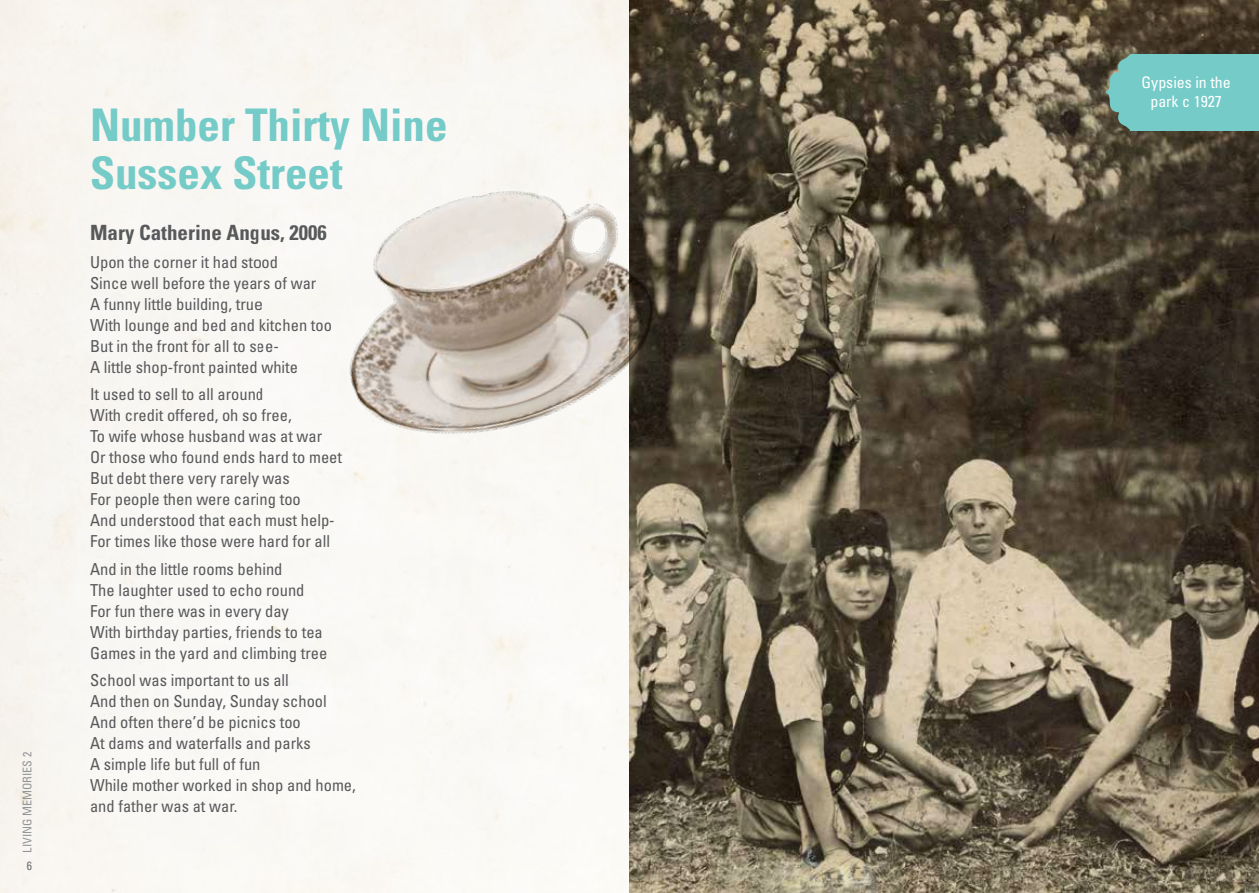
<style>
.page{position:relative;width:1259px;height:893px;background:#fff}
.page>*{position:absolute;margin:0;border:0;box-sizing:border-box;transform-origin:0 0}
.t1{font:700 condensed 45px/48px "Univers";color:#74cbc8}
.t2{font:700 condensed 21px "Univers";color:#58595b}
.t3{font:condensed 16.5px/21px "Univers";color:#58595b}
.t4{font:condensed 15.9px/19px "Univers";color:#fff;text-align:center}
.t5{font:condensed 12px "Univers";color:#939598}
.t6{font:condensed 12px "Univers";color:#6d6e71}
</style>
<div class="page">
<img style="left:629px;top:0;width:630px;height:893px">
<div style="left:1130px;top:54px;width:129px;height:76px;background:#74cbc8"></div>
<svg style="left:1106px;top:54px;width:24px;height:76px;background:#689990"></svg>
<img style="left:258px;top:114px;width:475px;height:398px">
<p class="t5" style="left:20px;top:853px;width:102px;rotate:-90deg">LIVING MEMORIES 2</p>
<p class="t6" style="left:27px;top:859px;width:7px">6</p>
<h1 class="t1" style="left:90px;top:100px;width:359px">Number Thirty Nine<br>Sussex Street</h1>
<p class="t2" style="left:90px;top:220px;width:238px">Mary Catherine Angus, 2006</p>
<p class="t3" style="left:90px;top:251px;width:243px">Upon the corner it had stood<br>Since well before the years of war<br>A funny little building, true<br>With lounge and bed and kitchen too<br>But in the front for all to see-<br>A little shop-front painted white</p>
<p class="t3" style="left:90px;top:383px;width:254px">It used to sell to all around<br>With credit offered, oh so free,<br>To wife whose husband was at war<br>Or those who found ends hard to meet<br>But debt there very rarely was<br>For people then were caring too<br>And understood that each must help-<br>For times like those were hard for all</p>
<p class="t3" style="left:90px;top:558px;width:239px">And in the little rooms behind<br>The laughter used to echo round<br>For fun there was in every day<br>With birthday parties, friends to tea<br>Games in the yard and climbing tree</p>
<p class="t3" style="left:90px;top:669px;width:267px">School was important to us all<br>And then on Sunday, Sunday school<br>And often there’d be picnics too<br>At dams and waterfalls and parks<br>A simple life but full of fun<br>While mother worked in shop and home, and father was at war.</p>
<p class="t4" style="left:1141px;top:72px;width:91px">Gypsies in the park c 1927</p>
</div>
